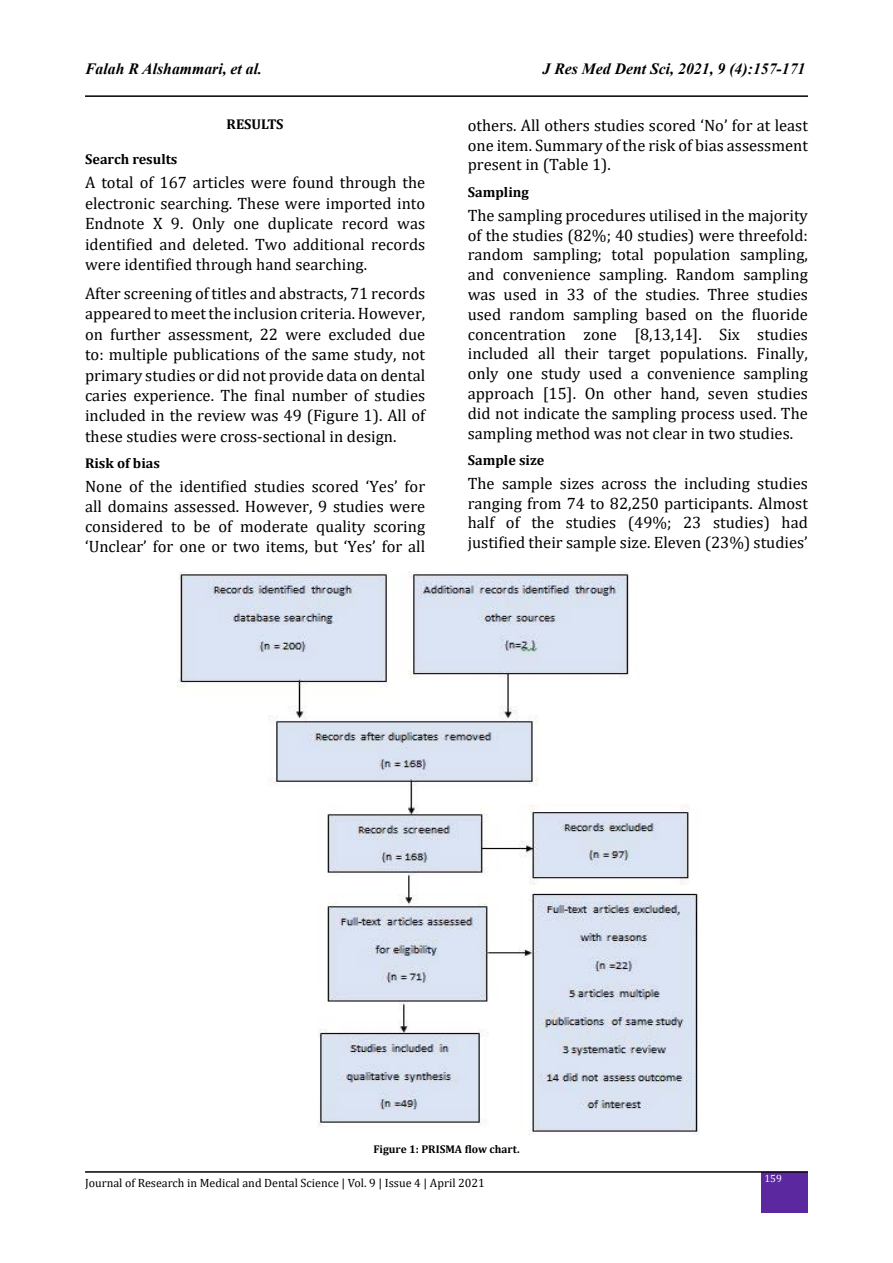
<style>
.page{position:relative;width:893px;height:1263px;background:#fff}
.page>*{position:absolute;margin:0;border:0;box-sizing:border-box;transform-origin:0 0}
.t1{font:16.5px/19.8px "Cambria";color:#000;text-align:justify}
.t2{font:italic 700 15.75px "Times New Roman";color:#000}
.t3{font:700 14.25px "Cambria";color:#000}
.t4{font:12px "Cambria";color:#000}
.t5{font:700 11.25px "Cambria";color:#000}
.t6{font:10.5px "Cambria";color:#fff}
</style>
<div class="page">
<hr style="left:85px;top:95px;width:723px;height:2px;background:#000">
<div style="left:762px;top:1172px;width:46px;height:41px;background:#5b289f"></div>
<hr style="left:85px;top:1171px;width:723px;height:2px;background:#000">
<img style="left:177px;top:572px;width:522px;height:562px">
<p class="t2" style="left:85px;top:58px;width:179px">Falah R Alshammari, et al.</p>
<p class="t2" style="left:543px;top:58px;width:264px">J Res Med Dent Sci, 2021, 9 (4):157-171</p>
<p class="t3" style="left:227px;top:114px;width:58px">RESULTS</p>
<p class="t3" style="left:85px;top:149px;width:94px">Search results</p>
<p class="t1" style="left:85px;top:173px;width:342px;line-height:20.4px">A total of 167 articles were found through the electronic searching. These were imported into Endnote X 9. Only one duplicate record was identified and deleted. Two additional records were identified through hand searching.</p>
<p class="t1" style="left:85px;top:283px;width:342px;line-height:20.4px">After screening of titles and abstracts, 71 records appeared to meet the inclusion criteria. However, on further assessment, 22 were excluded due to: multiple publications of the same study, not primary studies or did not provide data on dental caries experience. The final number of studies included in the review was 49 (Figure 1). All of these studies were cross-sectional in design.</p>
<p class="t3" style="left:85px;top:453px;width:76px">Risk of bias</p>
<p class="t1" style="left:85px;top:476px;width:342px">None of the identified studies scored ‘Yes’ for all domains assessed. However, 9 studies were considered to be of moderate quality scoring ‘Unclear’ for one or two items, but ‘Yes’ for all</p>
<p class="t1" style="left:468px;top:115px;width:342px">others. All others studies scored ‘No’ for at least one item. Summary of the risk of bias assessment present in (Table 1).</p>
<p class="t3" style="left:468px;top:182px;width:63px">Sampling</p>
<p class="t1" style="left:468px;top:205px;width:342px">The sampling procedures utilised in the majority of the studies (82%; 40 studies) were threefold: random sampling; total population sampling, and convenience sampling. Random sampling was used in 33 of the studies. Three studies used random sampling based on the fluoride concentration zone [8,13,14]. Six studies included all their target populations. Finally, only one study used a convenience sampling approach [15]. On other hand, seven studies did not indicate the sampling process used. The sampling method was not clear in two studies.</p>
<p class="t3" style="left:468px;top:450px;width:78px">Sample size</p>
<p class="t1" style="left:468px;top:473px;width:342px">The sample sizes across the including studies ranging from 74 to 82,250 participants. Almost half of the studies (49%; 23 studies) had justified their sample size. Eleven (23%) studies’</p>
<p class="t5" style="left:373px;top:1141px;width:148px">Figure 1: PRISMA flow chart.</p>
<p class="t4" style="left:85px;top:1176px;width:401px">Journal of Research in Medical and Dental Science | Vol. 9 | Issue 4 | April 2021</p>
<p class="t6" style="left:764px;top:1172px;width:19px">159</p>
</div>
